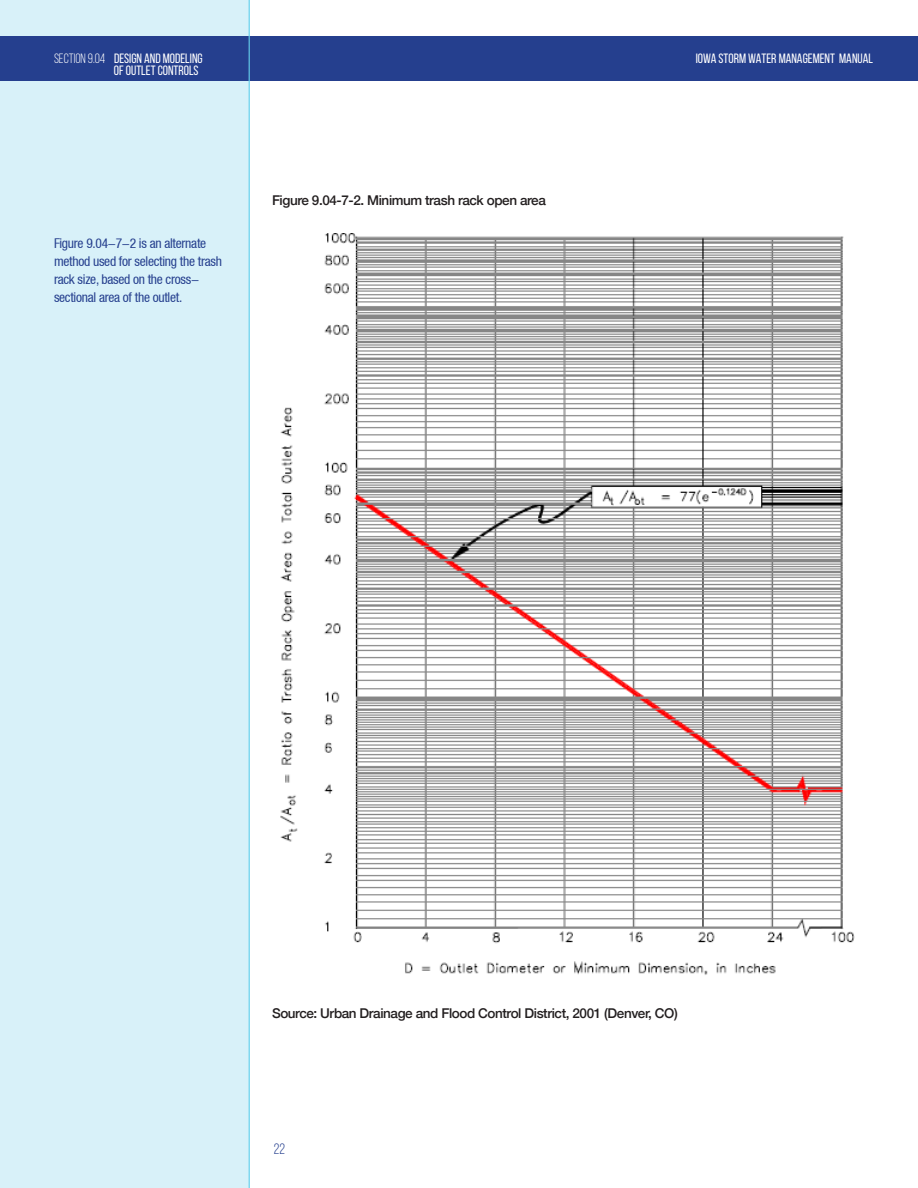
<style>
.page{position:relative;width:918px;height:1188px;background:#fff}
.page>*{position:absolute;margin:0;border:0;box-sizing:border-box;transform-origin:0 0}
.t1{font:15px "Bebas Neue";color:#253f8e}
.t2{font:condensed 13.5px/18px "Helvetica Neue";letter-spacing:-.02em;color:#253f8e}
.BODY{font:500 13.5px "Helvetica Neue";letter-spacing:-.03em;color:#231f20}
.t3{font:13.5px/12px "Bebas Neue";color:#fff;text-align:right}
.s1{font-style:inherit}
</style>
<div class="page">
<div style="left:0;top:0;width:250px;height:1188px;background:#d8f1f9"></div>
<div style="left:0;top:36px;width:918px;height:45px;background:#253f8e"></div>
<hr style="left:249px;top:0;width:1px;height:1188px;background:#65d0ec">
<img style="left:280px;top:233px;width:575px;height:742px">
<p class="t3" style="left:54px;top:52px;width:150px"><span class="s1">SECTION 9.04</span> DESIGN AND MODELING<br>OF OUTLET CONTROLS</p>
<p class="t3" style="left:696px;top:52px;width:179px">IOWA STORM WATER MANAGEMENT MANUAL</p>
<p class="t2" style="left:54px;top:235px;width:169px">Figure 9.04-7-2 is an alternate method used for selecting the trash rack size, based on the cross&shy;sectional area of the outlet.</p>
<p class="BODY" style="left:272px;top:192px;width:275px">Figure 9.04-7-2. Minimum trash rack open area</p>
<p class="BODY" style="left:272px;top:1005px;width:407px">Source: Urban Drainage and Flood Control District, 2001 (Denver, CO)</p>
<p class="t1" style="left:274px;top:1140px;width:13px">22</p>
</div>
